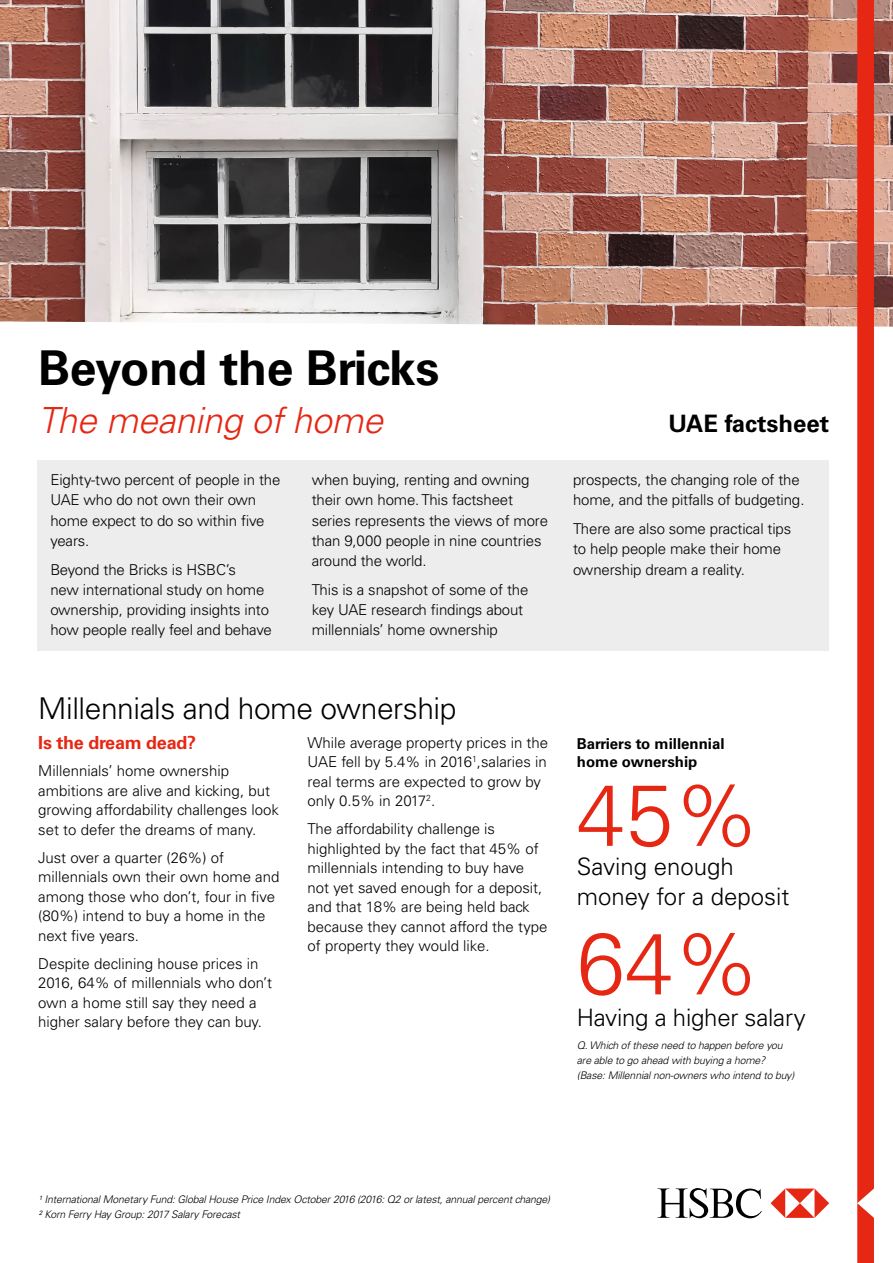
<style>
.page{position:relative;width:893px;height:1263px;background:#fff}
.page>*{position:absolute;margin:0;border:0;box-sizing:border-box;transform-origin:0 0}
.t1{font:300 86.85px/148.5px "Univers LT";color:#e52713}
.t2{font:700 48px "Univers LT";letter-spacing:-.01em;color:#000}
.t3{font:italic 300 36px "Univers LT";letter-spacing:-.01em;color:#e52713}
.t4{font:300 30px "Univers LT";letter-spacing:-.015em;color:#000}
.t5{font:300 24px/30px "Univers LT";color:#000}
.t6{font:700 24px "Univers LT";color:#000}
.t7{font:700 18px "Univers LT";letter-spacing:-.015em;color:#e52713}
.t8{font:300 15px/19.5px "Univers LT";letter-spacing:-.01em;color:#000}
.t9{font:700 15px/18px "Univers LT";color:#000}
.t10{font:italic 300 10.5px/15px "Univers LT";letter-spacing:-.015em;color:#000}
</style>
<div class="page">
<img style="left:0;top:0;width:893px;height:327px">
<svg style="left:771px;top:1188px;width:58px;height:30px"></svg>
<svg style="left:657px;top:1188px;width:105px;height:30px"></svg>
<svg style="left:857px;top:0;width:17px;height:1263px;background:#e52c19"></svg>
<div style="left:38px;top:460px;width:791px;height:191px;background:#ededed"></div>
<h2 class="t2" style="left:38px;top:340px;width:403px">Beyond the Bricks</h2>
<h3 class="t3" style="left:38px;top:398px;width:346px">The meaning of home</h3>
<p class="t8" style="left:50px;top:470px;width:231px;line-height:20.2px">Eighty-two percent of people in the<br>UAE who do not own their own home expect to do so within five years.</p>
<p class="t8" style="left:50px;top:559px;width:223px;line-height:20.2px">Beyond the Bricks is HSBC’s<br>new international study on home ownership, providing insights into how people really feel and behave</p>
<p class="t8" style="left:312px;top:470px;width:238px;line-height:20.2px">when buying, renting and owning their own home. This factsheet series represents the views of more than 9,000 people in nine countries around the world.</p>
<p class="t8" style="left:312px;top:579px;width:218px;line-height:20.2px">This is a snapshot of some of the key UAE research findings about millennials’ home ownership</p>
<h3 class="t4" style="left:38px;top:690px;width:420px">Millennials and home ownership</h3>
<p class="t7" style="left:38px;top:732px;width:159px">Is the dream dead?</p>
<p class="t8" style="left:38px;top:761px;width:242px">Millennials’ home ownership ambitions are alive and kicking, but growing affordability challenges look set to defer the dreams of many.</p>
<p class="t8" style="left:38px;top:847px;width:243px">Just over a quarter (26%) of millennials own their own home and among those who don’t, four in five (80%) intend to buy a home in the next five years.</p>
<p class="t8" style="left:38px;top:953px;width:235px">Despite declining house prices in 2016, 64% of millennials who don’t own a home still say they need a higher salary before they can buy.</p>
<p class="t8" style="left:308px;top:732px;width:242px">While average property prices in the<br>UAE fell by 5.4% in 2016<sup>1</sup>,salaries in real terms are expected to grow by only 0.5% in 2017<sup>2</sup>.</p>
<p class="t8" style="left:308px;top:819px;width:241px">The affordability challenge is highlighted by the fact that 45% of millennials intending to buy have not yet saved enough for a deposit, and that 18% are being held back because they cannot afford the type of property they would like.</p>
<h3 class="t6" style="left:668px;top:410px;width:162px">UAE factsheet</h3>
<p class="t8" style="left:573px;top:470px;width:233px;line-height:20.2px">prospects, the changing role of the home, and the pitfalls of budgeting.</p>
<p class="t8" style="left:573px;top:519px;width:220px;line-height:20.2px">There are also some practical tips to help people make their home ownership dream a reality.</p>
<p class="t9" style="left:577px;top:735px;width:149px">Barriers to millennial home ownership</p>
<h1 class="t1" style="left:577px;top:741px;width:185px">45%<br>64%</h1>
<h3 class="t5" style="left:577px;top:851px;width:214px">Saving enough money for a deposit</h3>
<h3 class="t5" style="left:577px;top:1002px;width:230px">Having a higher salary</h3>
<p class="t10" style="left:577px;top:1038px;width:219px">Q. Which of these need to happen before you are able to go ahead with buying a home? (Base: Millennial non-owners who intend to buy)</p>
<p class="t10" style="left:38px;top:1192px;width:513px">¹ International Monetary Fund: Global House Price Index October 2016 (2016: Q2 or latest, annual percent change)<br>² Korn Ferry Hay Group: 2017 Salary Forecast</p>
</div>
